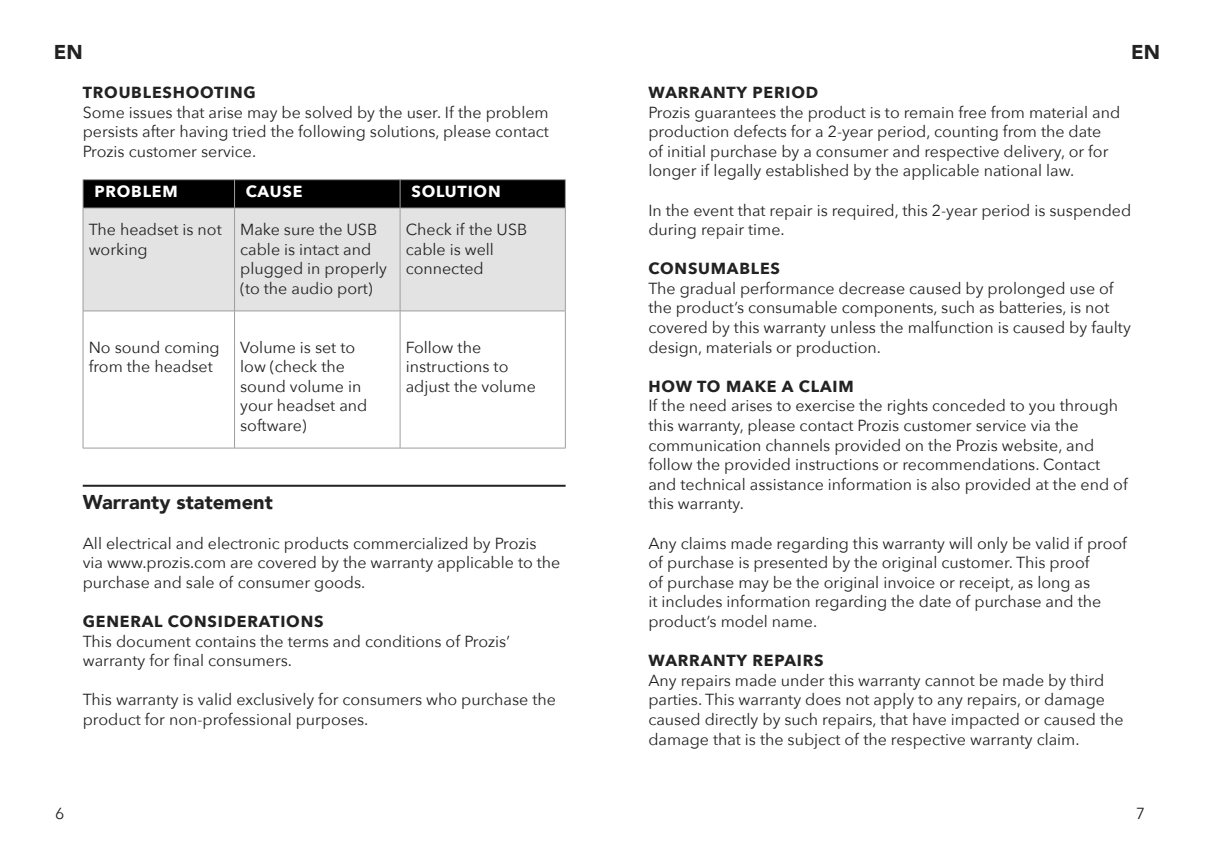
<style>
.page{position:relative;width:1214px;height:862px;background:#fff}
.page>*{position:absolute;margin:0;border:0;box-sizing:border-box;transform-origin:0 0}
.t1{font:900 20px "Avenir";color:#212221}
.t2{font:16px/19.6px "Avenir Next";color:#212221}
.t3{font:700 16px "Avenir Next";letter-spacing:.05em;color:#212221}
.t4{font:700 16px "Avenir Next";letter-spacing:.05em;color:#fff}
</style>
<div class="page">
<hr style="left:83px;top:485px;width:482px;height:2px;background:#212221">
<div style="left:84px;top:209px;width:481px;height:101px;background:#e3e3e3"></div>
<hr style="left:83px;top:179px;width:151px;height:1px;background:#9d9d9c">
<hr style="left:234px;top:179px;width:166px;height:1px;background:#9d9d9c">
<hr style="left:400px;top:179px;width:165px;height:1px;background:#9d9d9c">
<svg style="left:83px;top:180px;width:483px;height:28px;background:#040404"></svg>
<hr style="left:83px;top:208px;width:151px;height:1px;background:#9d9d9c">
<hr style="left:83px;top:208px;width:1px;height:103px;background:#9d9d9c">
<hr style="left:234px;top:208px;width:166px;height:1px;background:#9d9d9c">
<hr style="left:234px;top:208px;width:1px;height:103px;background:#9d9d9c">
<hr style="left:400px;top:208px;width:165px;height:1px;background:#9d9d9c">
<hr style="left:400px;top:208px;width:1px;height:103px;background:#9d9d9c">
<hr style="left:565px;top:208px;width:1px;height:103px;background:#9d9d9c">
<hr style="left:83px;top:310px;width:151px;height:1px;background:#9d9d9c">
<hr style="left:83px;top:311px;width:1px;height:137px;background:#9d9d9c">
<hr style="left:234px;top:310px;width:166px;height:1px;background:#9d9d9c">
<hr style="left:234px;top:311px;width:1px;height:137px;background:#9d9d9c">
<hr style="left:400px;top:310px;width:165px;height:1px;background:#9d9d9c">
<hr style="left:400px;top:311px;width:1px;height:137px;background:#9d9d9c">
<hr style="left:565px;top:311px;width:1px;height:137px;background:#9d9d9c">
<hr style="left:83px;top:448px;width:151px;height:1px;background:#9d9d9c">
<hr style="left:234px;top:448px;width:166px;height:1px;background:#9d9d9c">
<hr style="left:400px;top:448px;width:165px;height:1px;background:#9d9d9c">
<p class="t1" style="left:54px;top:35px;width:30px">EN</p>
<p class="t1" style="left:1131px;top:35px;width:30px">EN</p>
<p class="t3" style="left:648px;top:78px;width:171px">WARRANTY PERIOD</p>
<p class="t2" style="left:648px;top:101px;width:473px">Prozis guarantees the product is to remain free from material and production defects for a 2-year period, counting from the date<br>of initial purchase by a consumer and respective delivery, or for longer if legally established by the applicable national law.</p>
<p class="t2" style="left:648px;top:199px;width:484px">In the event that repair is required, this 2-year period is suspended during repair time.</p>
<p class="t3" style="left:648px;top:255px;width:133px">CONSUMABLES</p>
<p class="t2" style="left:648px;top:278px;width:484px">The gradual performance decrease caused by prolonged use of the product’s consumable components, such as batteries, is not covered by this warranty unless the malfunction is caused by faulty design, materials or production.</p>
<p class="t3" style="left:648px;top:372px;width:207px">HOW TO MAKE A CLAIM</p>
<p class="t2" style="left:648px;top:395px;width:481px">If the need arises to exercise the rights conceded to you through this warranty, please contact Prozis customer service via the communication channels provided on the Prozis website, and follow the provided instructions or recommendations. Contact and technical assistance information is also provided at the end of this warranty.</p>
<p class="t2" style="left:648px;top:532px;width:480px">Any claims made regarding this warranty will only be valid if proof of purchase is presented by the original customer. This proof<br>of purchase may be the original invoice or receipt, as long as<br>it includes information regarding the date of purchase and the product’s model name.</p>
<p class="t3" style="left:648px;top:646px;width:177px">WARRANTY REPAIRS</p>
<p class="t2" style="left:648px;top:669px;width:476px">Any repairs made under this warranty cannot be made by third parties. This warranty does not apply to any repairs, or damage caused directly by such repairs, that have impacted or caused the damage that is the subject of the respective warranty claim.</p>
<p class="t3" style="left:83px;top:78px;width:175px">TROUBLESHOOTING</p>
<p class="t2" style="left:83px;top:101px;width:467px;text-align:justify">Some issues that arise may be solved by the user. If the problem persists after having tried the following solutions, please contact Prozis customer service.</p>
<p class="t4" style="left:94px;top:177px;width:85px">PROBLEM</p>
<p class="t4" style="left:246px;top:177px;width:58px">CAUSE</p>
<p class="t4" style="left:411px;top:177px;width:91px">SOLUTION</p>
<p class="t2" style="left:89px;top:219px;width:135px">The headset is not working</p>
<p class="t2" style="left:240px;top:219px;width:148px">Make sure the USB cable is intact and plugged in properly (to the audio port)</p>
<p class="t2" style="left:406px;top:219px;width:123px">Check if the USB cable is well connected</p>
<p class="t2" style="left:89px;top:337px;width:132px">No sound coming from the headset</p>
<p class="t2" style="left:240px;top:337px;width:129px">Volume is set to low (check the sound volume in your headset and software)</p>
<p class="t2" style="left:406px;top:336px;width:131px">Follow the instructions to adjust the volume</p>
<p class="t1" style="left:83px;top:485px;width:191px">Warranty statement</p>
<p class="t2" style="left:83px;top:532px;width:479px">All electrical and electronic products commercialized by Prozis via www.prozis.com are covered by the warranty applicable to the purchase and sale of consumer goods.</p>
<p class="t3" style="left:83px;top:607px;width:242px">GENERAL CONSIDERATIONS</p>
<p class="t2" style="left:83px;top:630px;width:428px">This document contains the terms and conditions of Prozis’ warranty for final consumers.</p>
<p class="t2" style="left:83px;top:689px;width:474px">This warranty is valid exclusively for consumers who purchase the product for non-professional purposes.</p>
<p class="t2" style="left:55px;top:803px;width:11px">6</p>
<p class="t2" style="left:1135px;top:803px;width:11px">7</p>
</div>
